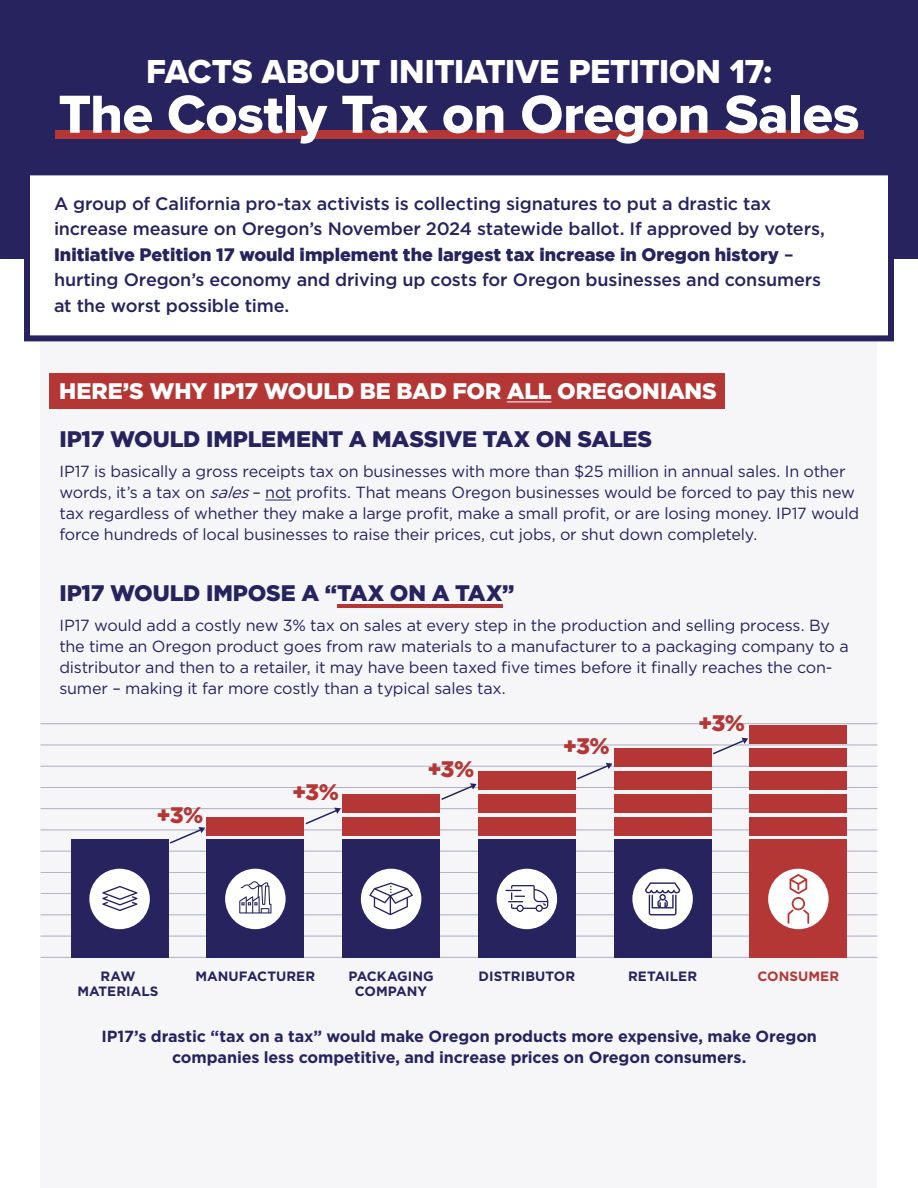
<style>
.page{position:relative;width:918px;height:1188px;background:#fff}
.page>*{position:absolute;margin:0;border:0;box-sizing:border-box;transform-origin:0 0}
.t1{font:55.5px "Proxima Nova Extrabld";letter-spacing:-.005em;color:#fff}
.t2{font:34.5px "Proxima Nova Extrabld";letter-spacing:-.01em;color:#fff}
.t3{font:900 22.5px "Gotham";letter-spacing:-.01em;color:#26235e}
.t4{font:900 22.5px "Gotham";letter-spacing:-.01em;color:#fff}
.t5{font:900 22.5px "Gotham";color:#b43736}
.t6{font:500 18px/25.5px "Gotham";letter-spacing:-.01em;color:#26235e}
.t7{font:16.2px/21px "Gotham";letter-spacing:-.01em;color:#26235e}
.t8{font:700 16.2px/21px "Gotham";letter-spacing:-.005em;color:#26235e;text-align:center}
.t9{font:700 13.5px/15px "Gotham";color:#26235e;text-align:center}
.t10{font:700 13.5px "Gotham";letter-spacing:.005em;color:#b43736}
.s1{font-weight:900}
.s2{font-style:italic}
</style>
<div class="page">
<div style="left:40px;top:320px;width:838px;height:868px;background:#f6f6f8"></div>
<div style="left:49px;top:374px;width:675px;height:35px;background:#b43736"></div>
<div style="left:0;top:0;width:918px;height:258px;background:#26235e"></div>
<div style="left:56px;top:130px;width:808px;height:8px;background:#b43736"></div>
<svg style="left:265px;top:500px;width:26px;height:1px"></svg>
<hr style="left:507px;top:402px;width:44px;height:1px;background:#fff">
<hr style="left:338px;top:604px;width:165px;height:3px;background:#b43736">
<div style="left:24px;top:169px;width:870px;height:172px;background:#fff;border:6px solid #26235e"></div>
<hr style="left:40px;top:723px;width:838px;height:1px;background:#26235e">
<hr style="left:40px;top:745px;width:838px;height:1px;background:#26235e">
<hr style="left:40px;top:766px;width:838px;height:1px;background:#26235e">
<hr style="left:40px;top:787px;width:838px;height:1px;background:#26235e">
<hr style="left:40px;top:808px;width:838px;height:1px;background:#26235e">
<hr style="left:40px;top:830px;width:838px;height:1px;background:#26235e">
<hr style="left:40px;top:851px;width:838px;height:1px;background:#26235e">
<hr style="left:40px;top:872px;width:838px;height:1px;background:#26235e">
<hr style="left:40px;top:893px;width:838px;height:1px;background:#26235e">
<hr style="left:40px;top:915px;width:838px;height:1px;background:#26235e">
<hr style="left:40px;top:936px;width:838px;height:1px;background:#26235e">
<hr style="left:40px;top:957px;width:838px;height:1px;background:#26235e">
<div style="left:71px;top:840px;width:97px;height:118px;background:#26235e"></div>
<div style="left:207px;top:840px;width:97px;height:118px;background:#26235e"></div>
<div style="left:343px;top:840px;width:97px;height:118px;background:#26235e"></div>
<div style="left:478px;top:840px;width:97px;height:118px;background:#26235e"></div>
<div style="left:614px;top:840px;width:97px;height:118px;background:#26235e"></div>
<div style="left:750px;top:840px;width:97px;height:118px;background:#b43736"></div>
<div style="left:89px;top:869px;width:61px;height:60px;background:#fff;border-radius:50%"></div>
<svg style="left:102px;top:886px;width:35px;height:25px"></svg>
<div style="left:361px;top:869px;width:60px;height:60px;background:#fff;border-radius:50%"></div>
<svg style="left:369px;top:883px;width:44px;height:32px"></svg>
<div style="left:225px;top:869px;width:61px;height:60px;background:#fff;border-radius:50%"></div>
<svg style="left:239px;top:881px;width:32px;height:32px"></svg>
<div style="left:497px;top:869px;width:60px;height:60px;background:#fff;border-radius:50%"></div>
<svg style="left:505px;top:885px;width:43px;height:27px"></svg>
<div style="left:632px;top:869px;width:61px;height:60px;background:#fff;border-radius:50%"></div>
<svg style="left:645px;top:882px;width:35px;height:33px"></svg>
<div style="left:768px;top:869px;width:61px;height:60px;background:#fff;border-radius:50%"></div>
<svg style="left:788px;top:874px;width:21px;height:50px"></svg>
<div style="left:750px;top:725px;width:97px;height:19px;background:#b43736"></div>
<div style="left:750px;top:748px;width:97px;height:19px;background:#b43736"></div>
<div style="left:614px;top:748px;width:97px;height:19px;background:#b43736"></div>
<div style="left:750px;top:771px;width:97px;height:19px;background:#b43736"></div>
<div style="left:614px;top:771px;width:97px;height:19px;background:#b43736"></div>
<div style="left:478px;top:771px;width:97px;height:19px;background:#b43736"></div>
<div style="left:750px;top:817px;width:97px;height:19px;background:#b43736"></div>
<div style="left:614px;top:817px;width:97px;height:19px;background:#b43736"></div>
<div style="left:478px;top:817px;width:97px;height:19px;background:#b43736"></div>
<div style="left:343px;top:817px;width:97px;height:19px;background:#b43736"></div>
<div style="left:207px;top:817px;width:97px;height:19px;background:#b43736"></div>
<div style="left:750px;top:794px;width:97px;height:19px;background:#b43736"></div>
<div style="left:614px;top:794px;width:97px;height:19px;background:#b43736"></div>
<div style="left:478px;top:794px;width:97px;height:19px;background:#b43736"></div>
<div style="left:343px;top:794px;width:97px;height:19px;background:#b43736"></div>
<svg style="left:168px;top:827px;width:37px;height:18px"></svg>
<svg style="left:304px;top:808px;width:37px;height:17px"></svg>
<svg style="left:440px;top:783px;width:37px;height:17px"></svg>
<svg style="left:575px;top:763px;width:37px;height:18px"></svg>
<svg style="left:711px;top:738px;width:37px;height:18px"></svg>
<h2 class="t2" style="left:146px;top:46px;width:627px">FACTS ABOUT INITIATIVE PETITION 17:</h2>
<h1 class="t1" style="left:59px;top:73px;width:802px">The Costly Tax on Oregon Sales</h1>
<p class="t6" style="left:54px;top:190px;width:772px">A group of California pro-tax activists is collecting signatures to put a drastic tax increase measure on Oregon’s November 2024 statewide ballot. If approved by voters, <span class="s1">Initiative Petition 17 would implement the largest tax increase in Oregon history</span> – hurting Oregon’s economy and driving up costs for Oregon businesses and consumers at the worst possible time.</p>
<h3 class="t4" style="left:59px;top:378px;width:659px">HERE’S WHY IP17 WOULD BE BAD FOR ALL OREGONIANS</h3>
<h3 class="t3" style="left:59px;top:426px;width:594px">IP17 WOULD IMPLEMENT A MASSIVE TAX ON SALES</h3>
<p class="t7" style="left:59px;top:460px;width:801px">IP17 is basically a gross receipts tax on businesses with more than $25 million in annual sales. In other words, it’s a tax on <span class="s2">sales</span>– not profits. That means Oregon businesses would be forced to pay this new tax regardless of whether they make a large profit, make a small profit, or are losing money. IP17 would force hundreds of local businesses to raise their prices, cut jobs, or shut down completely.</p>
<h3 class="t3" style="left:59px;top:580px;width:457px">IP17 WOULD IMPOSE A “TAX ON A TAX”</h3>
<p class="t7" style="left:59px;top:615px;width:791px">IP17 would add a costly new 3% tax on sales at every step in the production and selling process. By the time an Oregon product goes from raw materials to a manufacturer to a packaging company to a distributor and then to a retailer, it may have been taxed five times before it finally reaches the con&shy;sumer – making it far more costly than a typical sales tax.</p>
<h3 class="t5" style="left:157px;top:802px;width:48px">+3%</h3>
<h3 class="t5" style="left:292px;top:779px;width:48px">+3%</h3>
<h3 class="t5" style="left:427px;top:756px;width:48px">+3%</h3>
<h3 class="t5" style="left:563px;top:733px;width:48px">+3%</h3>
<h3 class="t5" style="left:698px;top:710px;width:48px">+3%</h3>
<p class="t9" style="left:77px;top:969px;width:83px">RAW<br>MATERIALS</p>
<p class="t9" style="left:348px;top:969px;width:87px">PACKAGING</p>
<p class="t9" style="left:628px;top:969px;width:71px">RETAILER</p>
<p class="t10" style="left:758px;top:968px;width:83px">CONSUMER</p>
<p class="t9" style="left:195px;top:969px;width:121px">MANUFACTURER</p>
<p class="t9" style="left:479px;top:969px;width:98px">DISTRIBUTOR</p>
<p class="t9" style="left:355px;top:984px;width:74px">COMPANY</p>
<p class="t8" style="left:102px;top:1026px;width:717px">IP17’s drastic “tax on a tax” would make Oregon products more expensive, make Oregon companies less competitive, and increase prices on Oregon consumers.</p>
</div>
